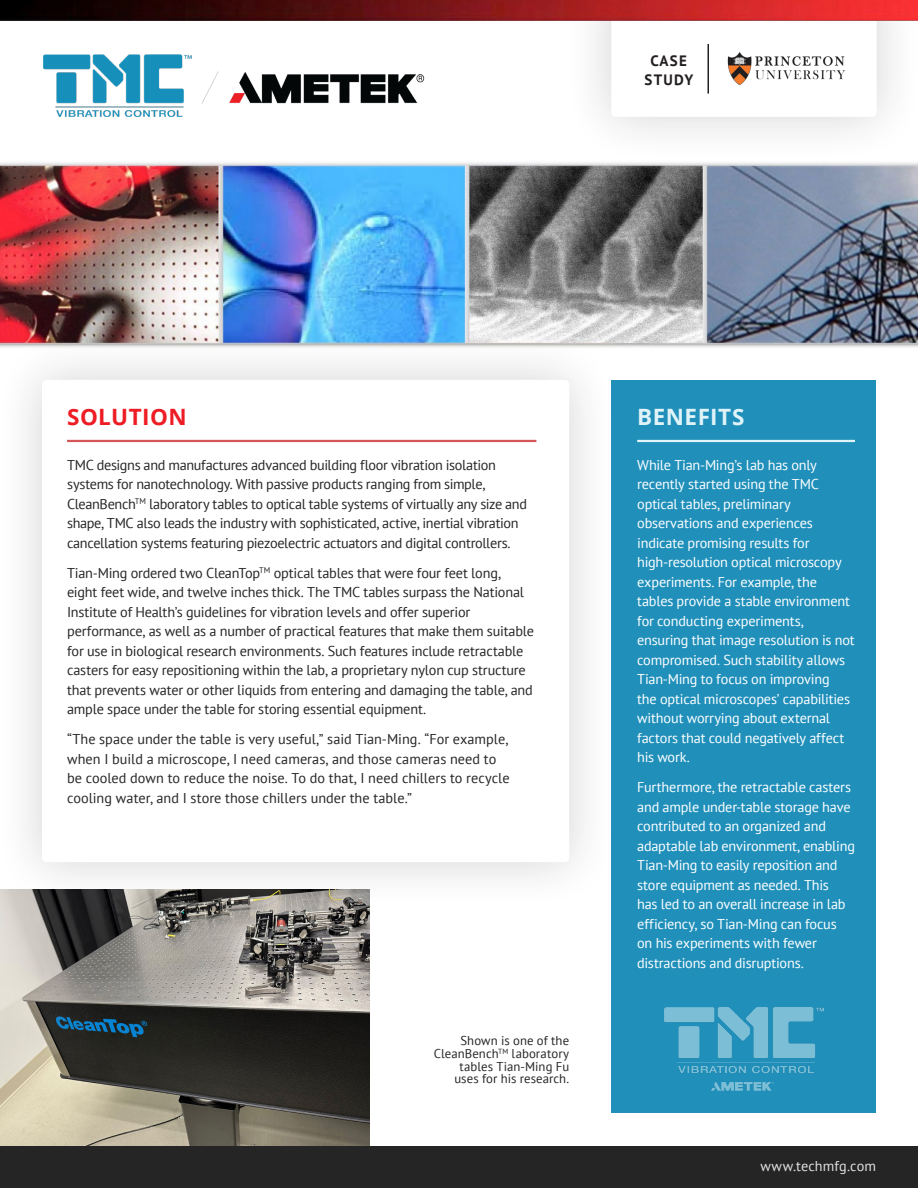
<style>
.page{position:relative;width:918px;height:1188px;background:#fff}
.page>*{position:absolute;margin:0;border:0;box-sizing:border-box;transform-origin:0 0}
._04_-_Header{font:700 22.5px "Open Sans";letter-spacing:.02em;color:#ee1c24}
._10_-_Benefits_Heade{font:700 22.5px "Open Sans";letter-spacing:.02em;color:#dff3f9}
._00_-_Case_Study{font:700 15px "PT Sans";letter-spacing:.085em;color:#231f20}
._05_-_Body{font:14.25px/19.5px "PT Sans";letter-spacing:-.015em;color:#242524}
._12-_Results_Body{font:14.25px/19.5px "PT Sans";letter-spacing:-.015em;color:#fff}
._11_-_Website{font:14.25px "PT Sans";letter-spacing:.01em;color:#e2e3e3}
._08_-_Quote_-_Title{font:12.75px/12.8px "PT Sans";letter-spacing:.005em;color:#242524;text-align:right}
</style>
<div class="page">
<div style="left:0;top:333px;width:616px;height:576px;background:#f7f7f7"></div>
<div style="left:42px;top:380px;width:527px;height:482px;background:#fff;border-radius:4px"></div>
<div style="left:611px;top:380px;width:265px;height:732px;background:#2090bb"></div>
<hr style="left:67px;top:440px;width:469px;height:2px;background:#d45657">
<img style="left:0;top:162px;width:918px;height:185px">
<div style="left:0;top:1146px;width:918px;height:42px;background:#242524"></div>
<img style="left:0;top:890px;width:369px;height:256px">
<hr style="left:637px;top:440px;width:218px;height:2px;background:#dff3f9">
<div style="left:564px;top:0;width:354px;height:164px;background:#231f20;opacity:.2"></div>
<svg style="left:611px;top:21px;width:266px;height:96px"></svg>
<img style="left:43px;top:54px;width:382px;height:63px">
<img style="left:0;top:0;width:918px;height:21px">
<hr style="left:708px;top:44px;width:1px;height:50px;background:#231f20">
<img style="left:724px;top:34px;width:125px;height:70px">
<img style="left:665px;top:1008px;width:158px;height:83px">
<p class="_00_-_Case_Study" style="left:651px;top:51px;width:38px">CASE</p>
<p class="_00_-_Case_Study" style="left:644px;top:70px;width:50px">STUDY</p>
<p class="_04_-_Header" style="left:67px;top:401px;width:121px">SOLUTION</p>
<p class="_05_-_Body" style="left:67px;top:455px;width:461px">TMC designs and manufactures advanced building floor vibration isolation systems for nanotechnology. With passive products ranging from simple, CleanBench<sup>TM</sup> laboratory tables to optical table systems of virtually any size and shape, TMC also leads the industry with sophisticated, active, inertial vibration cancellation systems featuring piezoelectric actuators and digital controllers.</p>
<p class="_05_-_Body" style="left:67px;top:563px;width:469px">Tian-Ming ordered two CleanTop<sup>TM</sup> optical tables that were four feet long, eight feet wide, and twelve inches thick. The TMC tables surpass the National Institute of Health’s guidelines for vibration levels and offer superior performance, as well as a number of practical features that make them suitable for use in biological research environments. Such features include retractable casters for easy repositioning within the lab, a proprietary nylon cup structure that prevents water or other liquids from entering and damaging the table, and ample space under the table for storing essential equipment.</p>
<p class="_05_-_Body" style="left:67px;top:729px;width:444px">“The space under the table is very useful,” said Tian-Ming. “For example, when I build a microscope, I need cameras, and those cameras need to be cooled down to reduce the noise. To do that, I need chillers to recycle cooling water, and I store those chillers under the table.”</p>
<p class="_08_-_Quote_-_Title" style="left:434px;top:1034px;width:137px">Shown is one of the<br>CleanBench<sup>TM</sup> laboratory tables Tian-Ming Fu uses for his research.</p>
<p class="_10_-_Benefits_Heade" style="left:637px;top:401px;width:109px">BENEFITS</p>
<p class="_12-_Results_Body" style="left:637px;top:455px;width:219px">While Tian-Ming’s lab has only recently started using the TMC optical tables, preliminary observations and experiences indicate promising results for high-resolution optical microscopy experiments. For example, the tables provide a stable environment for conducting experiments, ensuring that image resolution is not compromised. Such stability allows<br>Tian-Ming to focus on improving<br>the optical microscopes’ capabilities without worrying about external factors that could negatively affect his work.</p>
<p class="_12-_Results_Body" style="left:637px;top:777px;width:219px">Furthermore, the retractable casters and ample under-table storage have contributed to an organized and adaptable lab environment, enabling Tian-Ming to easily reposition and store equipment as needed. This<br>has led to an overall increase in lab efficiency, so Tian-Ming can focus on his experiments with fewer distractions and disruptions.</p>
<p class="_11_-_Website" style="left:760px;top:1156px;width:117px">www.techmfg.com</p>
</div>
